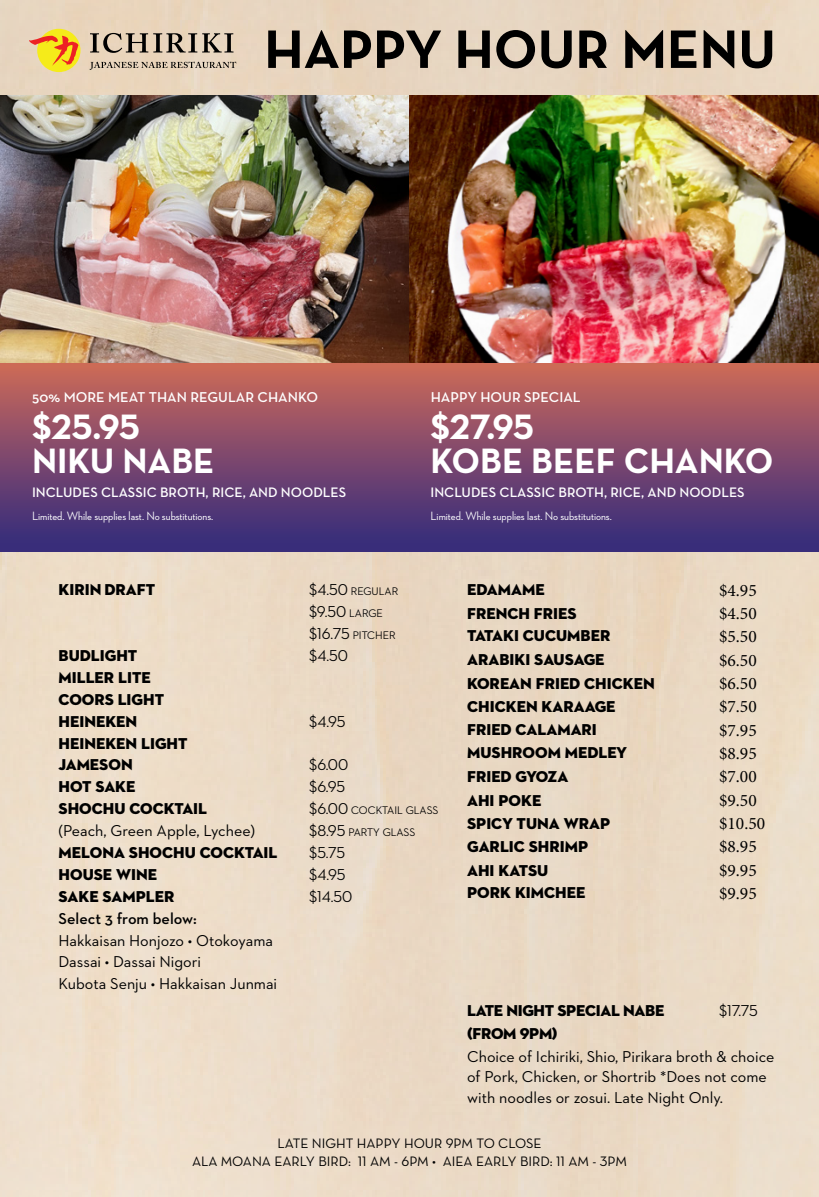
<style>
.page{position:relative;width:819px;height:1197px;background:#fff}
.page>*{position:absolute;margin:0;border:0;box-sizing:border-box;transform-origin:0 0}
.t1{font:700 55.04px "Neutra Text";color:#000}
.t2{font:35.88px/33.4px "Neutra Text Bold Alt";color:#fff}
.t3{font:17.5px/23.4px "Minion Pro";color:#000}
.t4{font:16.01px/23.3px "Neutraface 2 Display Titling";color:#000}
.t5{font:16.01px/21.9px "Neutraface 2 Text";color:#000}
.t6{font:500 16.01px/21.9px "Neutraface 2 Display";color:#000}
.t7{font:16.01px "Neutraface 2 Display Titling";letter-spacing:-.02em;color:#000}
.t8{font:600 16.01px "Neutraface 2 Text";color:#000}
.t9{font:600 14.53px "Neutra Text";color:#fff}
.t10{font:600 14px "Neutra Text";color:#fff}
.t11{font:13.91px/17.9px "Neutra Text Book Alt";color:#000;text-align:center}
.t12{font:500 12.25px "Neutraface 2 Display";color:#fff}
.t13{font:500 11.2px/21.9px "Neutraface 2 Display";color:#000}
.s1{font-size:16.01px}
.s2{font-size:11.2px}
</style>
<div class="page">
<img style="left:0;top:0;width:819px;height:1197px">
<div style="left:37px;top:29px;width:43px;height:43px;background:#f5eb1a;border-radius:50%"></div>
<svg style="left:29px;top:36px;width:49px;height:30px"></svg>
<svg style="left:90px;top:33px;width:143px;height:20px;background:#9e9080"></svg>
<svg style="left:90px;top:62px;width:146px;height:8px"></svg>
<div style="left:0;top:363px;width:410px;height:188px;background:linear-gradient(to bottom,#cd6959,#31297e)"></div>
<div style="left:410px;top:363px;width:409px;height:188px;background:linear-gradient(to bottom,#cd6959,#31297e)"></div>
<img style="left:0;top:96px;width:819px;height:267px">
<h1 class="t1" style="left:264px;top:15px;width:513px">HAPPY HOUR MENU</h1>
<p class="t9" style="left:32px;top:388px;width:287px">50% MORE MEAT THAN REGULAR CHANKO</p>
<p class="t9" style="left:431px;top:388px;width:152px">HAPPY HOUR SPECIAL</p>
<h2 class="t2" style="left:32px;top:409px;width:184px">$25.95<br>NIKU NABE</h2>
<h2 class="t2" style="left:431px;top:409px;width:345px">$27.95<br>KOBE BEEF CHANKO</h2>
<p class="t12" style="left:32px;top:509px;width:183px">Limited. While supplies last. No substitutions.</p>
<p class="t12" style="left:431px;top:509px;width:183px">Limited. While supplies last. No substitutions.</p>
<p class="t10" style="left:32px;top:483px;width:316px">INCLUDES CLASSIC BROTH, RICE, AND NOODLES</p>
<p class="t10" style="left:431px;top:483px;width:316px">INCLUDES CLASSIC BROTH, RICE, AND NOODLES</p>
<p class="t4" style="left:59px;top:578px;width:98px">KIRIN DRAFT</p>
<p class="t4" style="left:59px;top:645px;width:150px;line-height:21.9px">BUDLIGHT<br>MILLER LITE<br>COORS LIGHT<br>HEINEKEN<br>HEINEKEN LIGHT<br>JAMESON<br>HOT SAKE<br>SHOCHU COCKTAIL</p>
<p class="t5" style="left:59px;top:820px;width:198px">(Peach, Green Apple, Lychee)</p>
<p class="t4" style="left:59px;top:842px;width:220px;line-height:21.9px">MELONA SHOCHU COCKTAIL<br>HOUSE WINE<br>SAKE SAMPLER</p>
<p class="t8" style="left:59px;top:908px;width:140px">Select 3 from below:</p>
<p class="t5" style="left:59px;top:929px;width:220px">Hakkaisan Honjozo • Otokoyama<br>Dassai • Dassai Nigori<br>Kubota Senju • Hakkaisan Junmai</p>
<p class="t13" style="left:309px;top:581px;width:90px"><span class="s1">$4.50</span> REGULAR</p>
<p class="t6" style="left:309px;top:601px;width:75px">$9.50 <span class="s2">LARGE</span></p>
<p class="t13" style="left:309px;top:625px;width:88px"><span class="s1">$16.75</span> PITCHER</p>
<p class="t6" style="left:309px;top:645px;width:40px">$4.50</p>
<p class="t6" style="left:309px;top:710px;width:38px">$4.95</p>
<p class="t6" style="left:309px;top:754px;width:41px">$6.00 $6.95</p>
<p class="t13" style="left:309px;top:800px;width:131px"><span class="s1">$6.00</span> COCKTAIL GLASS <span class="s1">$8.95</span> PARTY GLASS</p>
<p class="t6" style="left:309px;top:842px;width:45px">$5.75 $4.95 $14.50</p>
<p class="t4" style="left:467px;top:578px;width:189px">EDAMAME<br>FRENCH FRIES<br>TATAKI CUCUMBER<br>ARABIKI SAUSAGE<br>KOREAN FRIED CHICKEN<br>CHICKEN KARAAGE<br>FRIED CALAMARI<br>MUSHROOM MEDLEY<br>FRIED GYOZA<br>AHI POKE<br>SPICY TUNA WRAP<br>GARLIC SHRIMP<br>AHI KATSU<br>PORK KIMCHEE</p>
<p class="t3" style="left:719px;top:578px;width:47px">$4.95 $4.50 $5.50 $6.50 $6.50 $7.50 $7.95 $8.95 $7.00 $9.50 $10.50 $8.95 $9.95 $9.95</p>
<p class="t7" style="left:467px;top:1000px;width:199px">LATE NIGHT SPECIAL NABE</p>
<p class="t6" style="left:719px;top:999px;width:40px">$17.75</p>
<p class="t4" style="left:467px;top:1022px;width:92px">(FROM 9PM)</p>
<p class="t5" style="left:467px;top:1047px;width:309px;line-height:20.1px">Choice of Ichiriki, Shio, Pirikara broth &amp; choice of Pork, Chicken, or Shortrib *Does not come with noodles or zosui. Late Night Only.</p>
<p class="t11" style="left:192px;top:1134px;width:436px">LATE NIGHT HAPPY HOUR 9PM TO CLOSE<br>ALA MOANA EARLY BIRD: 11 AM - 6PM • AIEA EARLY BIRD: 11 AM - 3PM</p>
</div>
